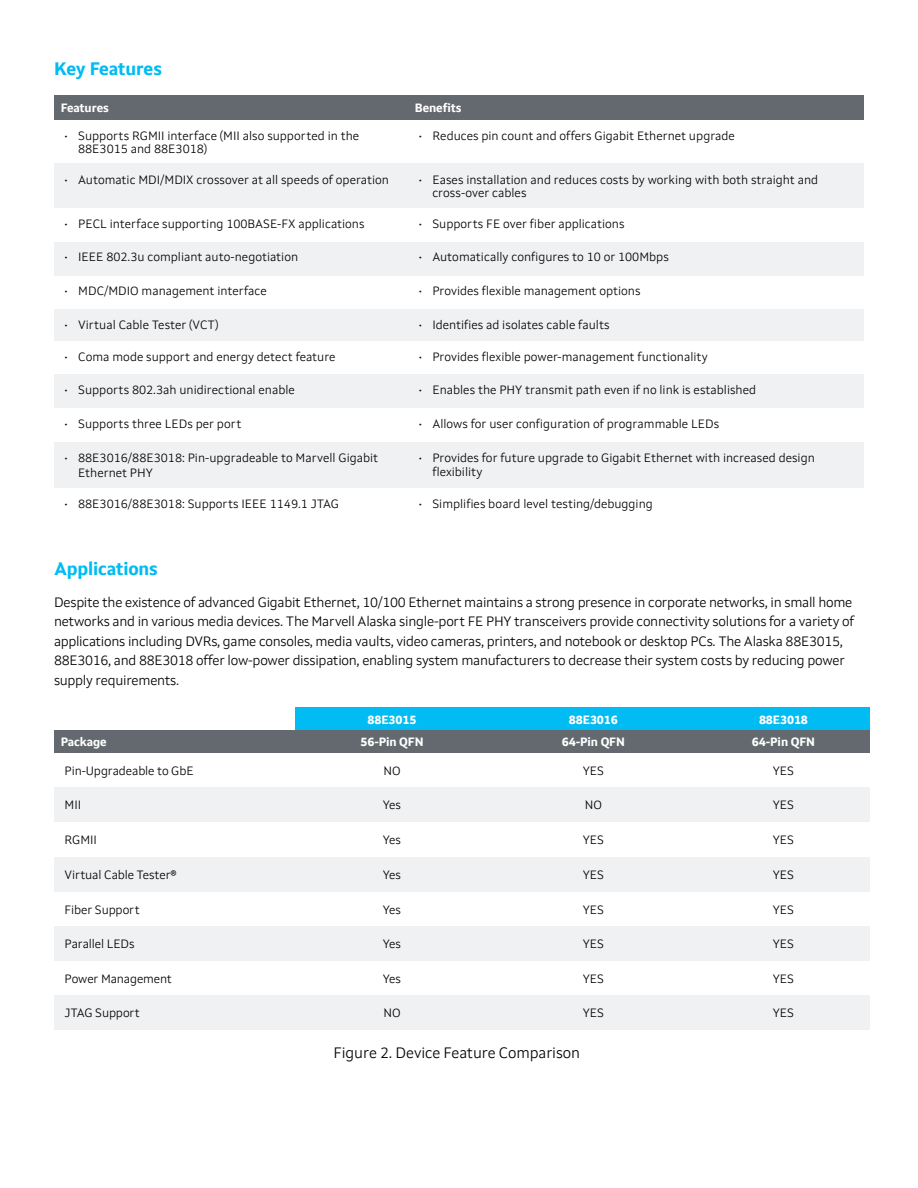
<style>
.page{position:relative;width:918px;height:1188px;background:#fff}
.page>*{position:absolute;margin:0;border:0;box-sizing:border-box;transform-origin:0 0}
.t1{font:700 18px "Setimo";letter-spacing:-.01em;color:#00bcf2}
.t2{font:300 15px "Setimo";letter-spacing:-.01em;color:#000302}
.t3{font:300 13.5px/19.5px "Setimo";letter-spacing:-.02em;color:#000302}
.t4{font:300 12px/13.5px "Setimo";color:#000302}
.t5{font:700 12px/22.6px "Setimo";letter-spacing:-.01em;color:#fff;text-align:center}
</style>
<div class="page">
<div style="left:408px;top:442px;width:456px;height:46px;background:#f0f1f3"></div>
<div style="left:54px;top:442px;width:354px;height:46px;background:#f0f1f3"></div>
<div style="left:408px;top:375px;width:456px;height:33px;background:#f0f1f3"></div>
<div style="left:54px;top:375px;width:354px;height:33px;background:#f0f1f3"></div>
<div style="left:408px;top:309px;width:456px;height:32px;background:#f0f1f3"></div>
<div style="left:54px;top:309px;width:354px;height:32px;background:#f0f1f3"></div>
<div style="left:408px;top:242px;width:456px;height:33px;background:#f0f1f3"></div>
<div style="left:54px;top:242px;width:354px;height:33px;background:#f0f1f3"></div>
<div style="left:408px;top:164px;width:456px;height:44px;background:#f0f1f3"></div>
<div style="left:54px;top:164px;width:354px;height:44px;background:#f0f1f3"></div>
<div style="left:54px;top:96px;width:354px;height:24px;background:#64696f"></div>
<div style="left:408px;top:96px;width:456px;height:24px;background:#64696f"></div>
<div style="left:698px;top:996px;width:171px;height:34px;background:#f0f1f3"></div>
<div style="left:489px;top:996px;width:209px;height:34px;background:#f0f1f3"></div>
<div style="left:295px;top:996px;width:194px;height:34px;background:#f0f1f3"></div>
<div style="left:54px;top:996px;width:241px;height:34px;background:#f0f1f3"></div>
<div style="left:698px;top:926px;width:171px;height:35px;background:#f0f1f3"></div>
<div style="left:489px;top:926px;width:209px;height:35px;background:#f0f1f3"></div>
<div style="left:295px;top:926px;width:194px;height:35px;background:#f0f1f3"></div>
<div style="left:54px;top:926px;width:241px;height:35px;background:#f0f1f3"></div>
<div style="left:698px;top:857px;width:171px;height:35px;background:#f0f1f3"></div>
<div style="left:489px;top:857px;width:209px;height:35px;background:#f0f1f3"></div>
<div style="left:295px;top:857px;width:194px;height:35px;background:#f0f1f3"></div>
<div style="left:54px;top:857px;width:241px;height:35px;background:#f0f1f3"></div>
<div style="left:698px;top:788px;width:171px;height:34px;background:#f0f1f3"></div>
<div style="left:489px;top:788px;width:209px;height:34px;background:#f0f1f3"></div>
<div style="left:295px;top:788px;width:194px;height:34px;background:#f0f1f3"></div>
<div style="left:54px;top:788px;width:241px;height:34px;background:#f0f1f3"></div>
<div style="left:295px;top:708px;width:194px;height:22px;background:#00bcf2"></div>
<div style="left:489px;top:708px;width:209px;height:22px;background:#00bcf2"></div>
<div style="left:698px;top:708px;width:171px;height:22px;background:#00bcf2"></div>
<div style="left:54px;top:730px;width:241px;height:23px;background:#64696f"></div>
<div style="left:295px;top:730px;width:194px;height:23px;background:#64696f"></div>
<div style="left:489px;top:730px;width:209px;height:23px;background:#64696f"></div>
<div style="left:698px;top:730px;width:171px;height:23px;background:#64696f"></div>
<h1 class="t1" style="left:54px;top:58px;width:109px">Key Features</h1>
<p class="t5" style="left:61px;top:97px;width:50px">Features</p>
<p class="t5" style="left:415px;top:97px;width:48px">Benefits</p>
<p class="t4" style="left:78px;top:129px;width:283px;text-indent:-14px">• Supports RGMII interface (MII also supported in the<br>88E3015 and 88E3018)</p>
<p class="t4" style="left:419px;top:129px;width:318px">• Reduces pin count and offers Gigabit Ethernet upgrade</p>
<p class="t4" style="left:65px;top:173px;width:326px">• Automatic MDI/MDIX crossover at all speeds of operation</p>
<p class="t4" style="left:432px;top:173px;width:387px;text-indent:-14px">• Eases installation and reduces costs by working with both straight and cross-over cables</p>
<p class="t4" style="left:65px;top:217px;width:301px">• PECL interface supporting 100BASE-FX applications</p>
<p class="t4" style="left:419px;top:217px;width:207px">• Supports FE over fiber applications</p>
<p class="t4" style="left:65px;top:250px;width:235px">• IEEE 802.3u compliant auto-negotiation</p>
<p class="t4" style="left:419px;top:250px;width:251px">• Automatically configures to 10 or 100Mbps</p>
<p class="t4" style="left:65px;top:284px;width:204px">• MDC/MDIO management interface</p>
<p class="t4" style="left:419px;top:284px;width:223px">• Provides flexible management options</p>
<p class="t4" style="left:65px;top:318px;width:155px">• Virtual Cable Tester (VCT)</p>
<p class="t4" style="left:419px;top:318px;width:192px">• Identifies ad isolates cable faults</p>
<p class="t4" style="left:65px;top:350px;width:272px">• Coma mode support and energy detect feature</p>
<p class="t4" style="left:419px;top:350px;width:290px">• Provides flexible power-management functionality</p>
<p class="t4" style="left:65px;top:383px;width:232px">• Supports 802.3ah unidirectional enable</p>
<p class="t4" style="left:419px;top:383px;width:339px">• Enables the PHY transmit path even if no link is established</p>
<p class="t4" style="left:65px;top:417px;width:178px">• Supports three LEDs per port</p>
<p class="t4" style="left:419px;top:417px;width:302px">• Allows for user configuration of programmable LEDs</p>
<p class="t4" style="left:78px;top:450px;width:302px;line-height:15px;text-indent:-14px">• 88E3016/88E3018: Pin-upgradeable to Marvell Gigabit<br>Ethernet PHY</p>
<p class="t4" style="left:432px;top:451px;width:384px;text-indent:-14px">• Provides for future upgrade to Gigabit Ethernet with increased design flexibility</p>
<p class="t4" style="left:65px;top:496px;width:276px">• 88E3016/88E3018: Supports IEEE 1149.1 JTAG</p>
<p class="t4" style="left:419px;top:496px;width:235px">• Simplifies board level testing/debugging</p>
<h1 class="t1" style="left:54px;top:558px;width:105px">Applications</h1>
<p class="t3" style="left:54px;top:592px;width:802px">Despite the existence of advanced Gigabit Ethernet, 10/100 Ethernet maintains a strong presence in corporate networks, in small home networks and in various media devices. The Marvell Alaska single-port FE PHY transceivers provide connectivity solutions for a variety of applications including DVRs, game consoles, media vaults, video cameras, printers, and notebook or desktop PCs. The Alaska 88E3015, 88E3016, and 88E3018 offer low-power dissipation, enabling system manufacturers to decrease their system costs by reducing power supply requirements.</p>
<p class="t5" style="left:61px;top:731px;width:47px">Package</p>
<p class="t4" style="left:65px;top:764px;width:131px">Pin-Upgradeable to GbE</p>
<p class="t5" style="left:360px;top:708px;width:65px">88E3015<br>56-Pin QFN</p>
<p class="t4" style="left:383px;top:764px;width:19px">NO</p>
<p class="t5" style="left:562px;top:708px;width:65px">88E3016<br>64-Pin QFN</p>
<p class="t4" style="left:583px;top:764px;width:23px">YES</p>
<p class="t5" style="left:752px;top:708px;width:65px">88E3018<br>64-Pin QFN</p>
<p class="t4" style="left:773px;top:764px;width:23px">YES</p>
<p class="t4" style="left:65px;top:798px;width:18px">MII</p>
<p class="t4" style="left:383px;top:798px;width:20px">Yes</p>
<p class="t4" style="left:585px;top:798px;width:19px">NO</p>
<p class="t4" style="left:773px;top:798px;width:23px">YES</p>
<p class="t4" style="left:65px;top:833px;width:34px">RGMII</p>
<p class="t4" style="left:383px;top:833px;width:20px">Yes</p>
<p class="t4" style="left:583px;top:833px;width:23px">YES</p>
<p class="t4" style="left:773px;top:833px;width:23px">YES</p>
<p class="t4" style="left:65px;top:868px;width:114px">Virtual Cable Tester®</p>
<p class="t4" style="left:383px;top:868px;width:20px">Yes</p>
<p class="t4" style="left:583px;top:868px;width:23px">YES</p>
<p class="t4" style="left:773px;top:868px;width:23px">YES</p>
<p class="t4" style="left:65px;top:903px;width:77px">Fiber Support</p>
<p class="t4" style="left:383px;top:903px;width:20px">Yes</p>
<p class="t4" style="left:583px;top:903px;width:23px">YES</p>
<p class="t4" style="left:773px;top:903px;width:23px">YES</p>
<p class="t4" style="left:65px;top:937px;width:71px">Parallel LEDs</p>
<p class="t4" style="left:383px;top:937px;width:20px">Yes</p>
<p class="t4" style="left:583px;top:937px;width:23px">YES</p>
<p class="t4" style="left:773px;top:937px;width:23px">YES</p>
<p class="t4" style="left:65px;top:972px;width:109px">Power Management</p>
<p class="t4" style="left:383px;top:972px;width:20px">Yes</p>
<p class="t4" style="left:583px;top:972px;width:23px">YES</p>
<p class="t4" style="left:773px;top:972px;width:23px">YES</p>
<p class="t4" style="left:65px;top:1006px;width:77px">JTAG Support</p>
<p class="t4" style="left:383px;top:1006px;width:19px">NO</p>
<p class="t4" style="left:583px;top:1006px;width:23px">YES</p>
<p class="t4" style="left:773px;top:1006px;width:23px">YES</p>
<p class="t2" style="left:334px;top:1043px;width:248px">Figure 2. Device Feature Comparison</p>
</div>
